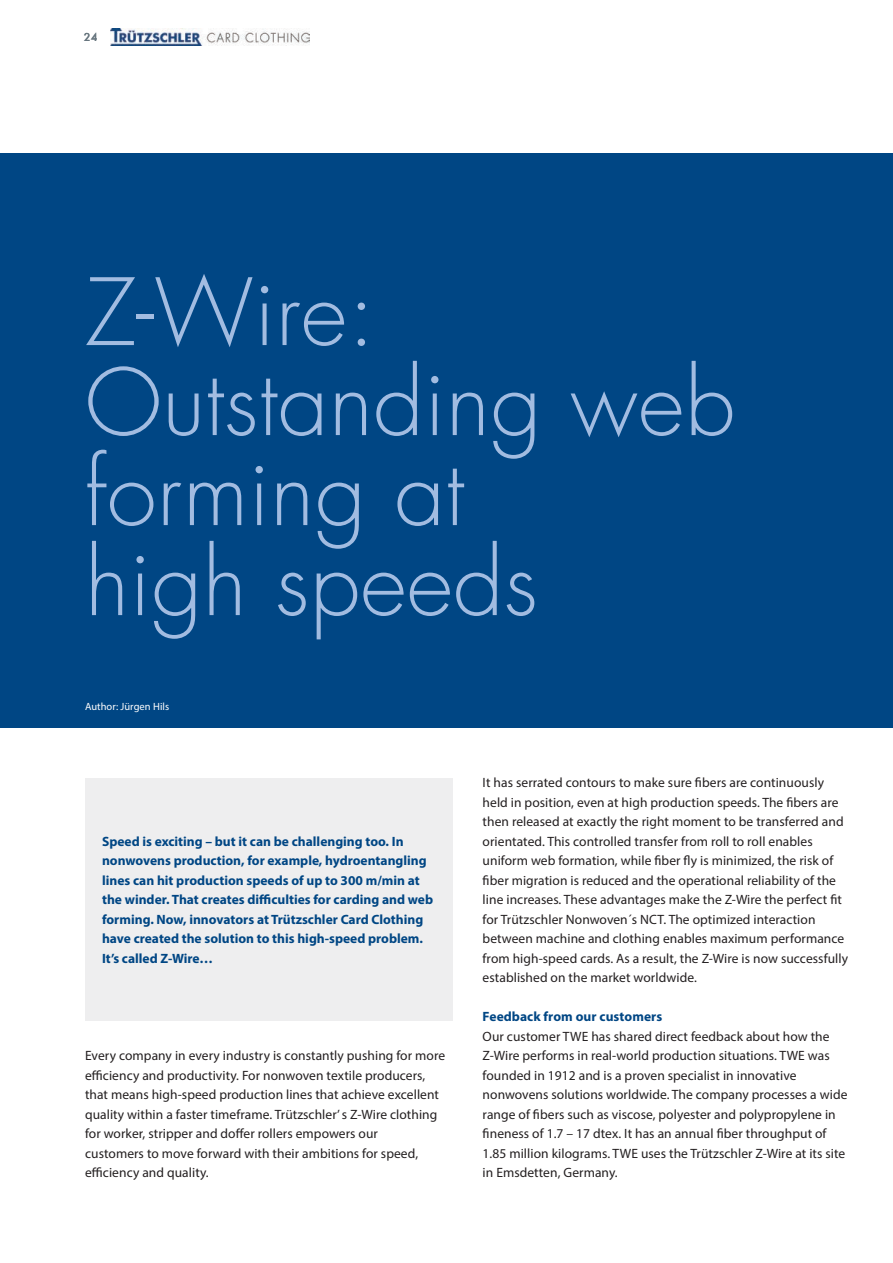
<style>
.page{position:relative;width:893px;height:1263px;background:#fff}
.page>*{position:absolute;margin:0;border:0;box-sizing:border-box;transform-origin:0 0}
.t1{font:300 90px/90px "Futura";letter-spacing:.005em;color:#a2bce1}
.t2{font:13.5px/19.5px "Myriad Pro";letter-spacing:.005em;color:#231f20}
.t3{font:700 13.5px/19.5px "Myriad Pro";color:#004684}
.Absatzformat_1{font:500 12px "Futura PT";color:#68767f}
.t4{font:10.5px "Myriad Pro";letter-spacing:.005em;color:#fff}
</style>
<div class="page">
<img style="left:111px;top:29px;width:199px;height:17px">
<div style="left:0;top:153px;width:893px;height:574px;background:#004684"></div>
<div style="left:85px;top:778px;width:368px;height:242px;background:#eeeeef"></div>
<p class="Absatzformat_1" style="left:84px;top:30px;width:15px">24</p>
<p class="t1" style="left:85px;top:270px;width:292px">Z-Wire:</p>
<p class="t1" style="left:85px;top:360px;width:651px">Outstanding web forming at</p>
<p class="t1" style="left:85px;top:540px;width:454px">high speeds</p>
<p class="t4" style="left:85px;top:700px;width:86px">Author: Jürgen Hils</p>
<p class="t3" style="left:102px;top:831px;width:333px">Speed is exciting – but it can be challenging too. In nonwovens production, for example, hydroentangling lines can hit production speeds of up to 300 m/min at the winder. That creates difficulties for carding and web forming. Now, innovators at Trützschler Card Clothing have created the solution to this high-speed problem.<br>It’s called Z-Wire…</p>
<p class="t2" style="left:85px;top:1045px;width:362px">Every company in every industry is constantly pushing for more efficiency and productivity. For nonwoven textile producers, that means high-speed production lines that achieve excellent quality within a faster timeframe. Trützschler’ s Z-Wire clothing for worker, stripper and doffer rollers empowers our<br>customers to move forward with their ambitions for speed, efficiency and quality.</p>
<p class="t2" style="left:483px;top:773px;width:367px">It has serrated contours to make sure fibers are continuously held in position, even at high production speeds. The fibers are then released at exactly the right moment to be transferred and orientated. This controlled transfer from roll to roll enables uniform web formation, while fiber fly is minimized, the risk of fiber migration is reduced and the operational reliability of the line increases. These advantages make the Z-Wire the perfect fit for Trützschler Nonwoven´s NCT. The optimized interaction between machine and clothing enables maximum performance from high-speed cards. As a result, the Z-Wire is now successfully established on the market worldwide.</p>
<p class="t3" style="left:483px;top:1006px;width:181px">Feedback from our customers</p>
<p class="t2" style="left:483px;top:1026px;width:366px">Our customer TWE has shared direct feedback about how the Z-Wire performs in real-world production situations. TWE was founded in 1912 and is a proven specialist in innovative nonwovens solutions worldwide. The company processes a wide range of fibers such as viscose, polyester and polypropylene in fineness of 1.7 – 17 dtex. It has an annual fiber throughput of 1.85 million kilograms. TWE uses the Trützschler Z-Wire at its site in Emsdetten, Germany.</p>
</div>
